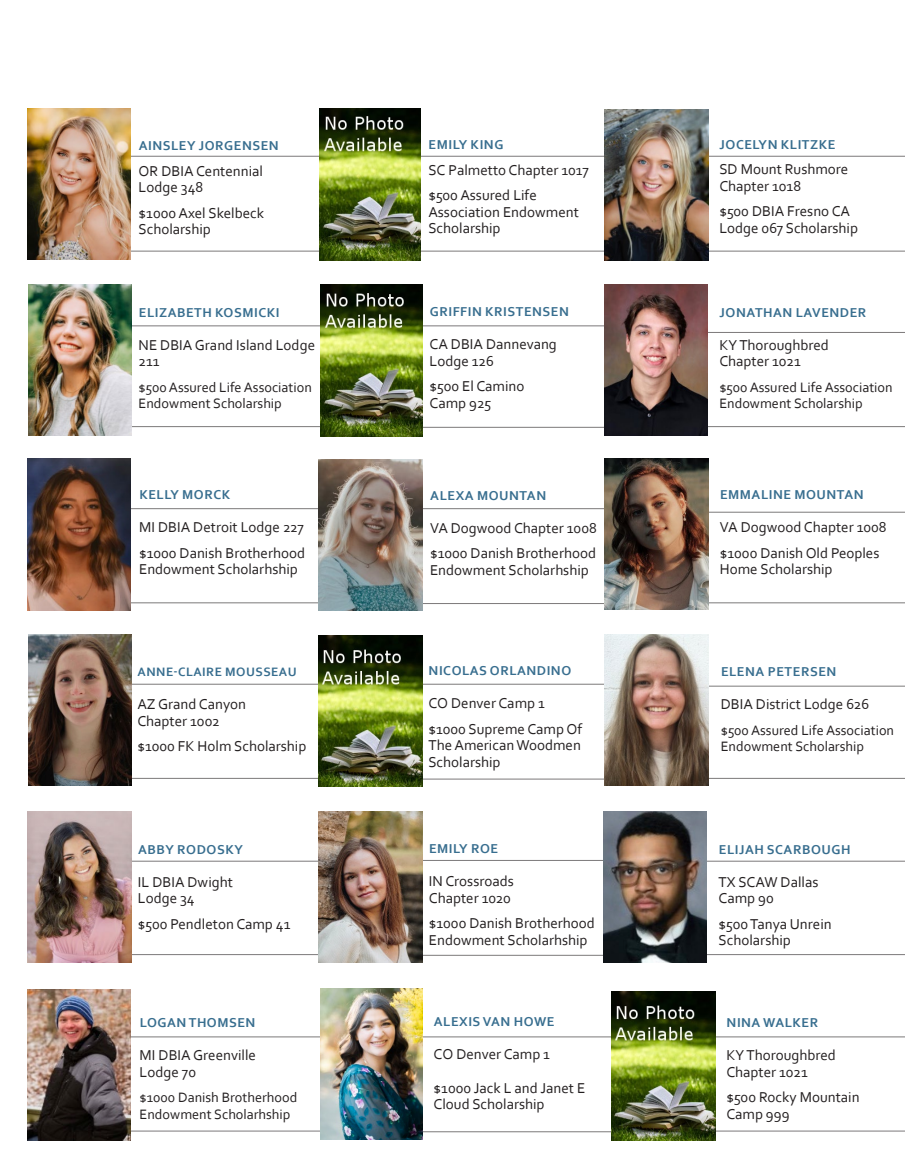
<style>
.page{position:relative;width:905px;height:1175px;background:#fff}
.page>*{position:absolute;margin:0;border:0;box-sizing:border-box;transform-origin:0 0}
.t1{font:15px/16.5px "Corbel";color:#231f20}
.t2{font:14.25px/16.5px "Corbel";color:#231f20}
.t3{font:700 13.5px "Corbel";letter-spacing:.04em;color:#386e8f}
.t4{font:700 12.75px "Corbel";letter-spacing:.04em;color:#386e8f}
</style>
<div class="page">
<svg style="left:708px;top:685px;width:196px;height:93px"></svg>
<img style="left:27px;top:108px;width:104px;height:151px">
<img style="left:28px;top:811px;width:104px;height:151px">
<svg style="left:708px;top:156px;width:196px;height:95px"></svg>
<svg style="left:708px;top:332px;width:196px;height:95px"></svg>
<svg style="left:708px;top:512px;width:196px;height:91px"></svg>
<svg style="left:706px;top:860px;width:198px;height:95px"></svg>
<img style="left:319px;top:635px;width:103px;height:151px">
<img style="left:318px;top:811px;width:104px;height:151px">
<img style="left:28px;top:634px;width:104px;height:152px">
<img style="left:604px;top:634px;width:104px;height:152px">
<img style="left:604px;top:811px;width:102px;height:151px">
<img style="left:319px;top:109px;width:101px;height:151px">
<img style="left:605px;top:109px;width:103px;height:151px">
<img style="left:604px;top:284px;width:104px;height:151px">
<img style="left:604px;top:458px;width:104px;height:152px">
<img style="left:320px;top:285px;width:102px;height:151px">
<img style="left:319px;top:459px;width:103px;height:151px">
<img style="left:27px;top:459px;width:104px;height:151px">
<img style="left:28px;top:284px;width:104px;height:151px">
<svg style="left:715px;top:1036px;width:189px;height:95px"></svg>
<img style="left:320px;top:988px;width:102px;height:151px">
<img style="left:611px;top:991px;width:104px;height:149px">
<img style="left:27px;top:989px;width:104px;height:151px">
<p class="t3" style="left:139px;top:137px;width:141px">AINSLEY JORGENSEN</p>
<p class="t1" style="left:139px;top:162px;width:126px">OR DBIA Centennial<br>Lodge 348</p>
<p class="t1" style="left:139px;top:204px;width:127px">$1000 Axel Skelbeck<br>Scholarship</p>
<p class="t3" style="left:139px;top:304px;width:142px">ELIZABETH KOSMICKI</p>
<p class="t1" style="left:139px;top:336px;width:178px">NE DBIA Grand Island Lodge<br>211</p>
<p class="t2" style="left:139px;top:378px;width:175px">$500 Assured Life Association<br>Endowment Scholarship</p>
<p class="t3" style="left:139px;top:486px;width:92px">KELLY MORCK</p>
<p class="t1" style="left:139px;top:518px;width:166px">MI DBIA Detroit Lodge 227</p>
<p class="t1" style="left:139px;top:544px;width:167px">$1000 Danish Brotherhood<br>Endowment Scholarhship</p>
<p class="t4" style="left:138px;top:664px;width:161px">ANNE-CLAIRE MOUSSEAU</p>
<p class="t1" style="left:137px;top:695px;width:110px">AZ Grand Canyon</p>
<p class="t1" style="left:137px;top:712px;width:84px">Chapter 1002</p>
<p class="t1" style="left:137px;top:737px;width:170px">$1000 FK Holm Scholarship</p>
<p class="t3" style="left:138px;top:841px;width:106px">ABBY RODOSKY</p>
<p class="t1" style="left:138px;top:873px;width:97px">IL DBIA Dwight</p>
<p class="t1" style="left:138px;top:889px;width:58px">Lodge 34</p>
<p class="t1" style="left:138px;top:915px;width:154px">$500 Pendleton Camp 41</p>
<p class="t3" style="left:140px;top:1014px;width:117px">LOGAN THOMSEN</p>
<p class="t1" style="left:140px;top:1046px;width:118px">MI DBIA Greenville</p>
<p class="t1" style="left:140px;top:1063px;width:58px">Lodge 70</p>
<p class="t2" style="left:140px;top:1088px;width:159px">$1000 Danish Brotherhood<br>Endowment Scholarhship</p>
<p class="t3" style="left:428px;top:136px;width:76px">EMILY KING</p>
<p class="t1" style="left:428px;top:161px;width:162px">SC Palmetto Chapter 1017</p>
<p class="t1" style="left:428px;top:187px;width:152px">$500 Assured Life<br>Association Endowment<br>Scholarship</p>
<p class="t3" style="left:430px;top:303px;width:141px">GRIFFIN KRISTENSEN</p>
<p class="t1" style="left:429px;top:335px;width:129px">CA DBIA Dannevang<br>Lodge 126</p>
<p class="t1" style="left:429px;top:377px;width:96px">$500 El Camino</p>
<p class="t1" style="left:429px;top:394px;width:63px">Camp 925</p>
<p class="t3" style="left:430px;top:487px;width:117px">ALEXA MOUNTAN</p>
<p class="t1" style="left:430px;top:519px;width:168px">VA Dogwood Chapter 1008</p>
<p class="t1" style="left:430px;top:544px;width:167px">$1000 Danish Brotherhood<br>Endowment Scholarhship</p>
<p class="t3" style="left:428px;top:662px;width:144px">NICOLAS ORLANDINO</p>
<p class="t1" style="left:428px;top:694px;width:118px">CO Denver Camp 1</p>
<p class="t1" style="left:428px;top:720px;width:155px;text-align:justify">$1000 Supreme Camp Of The American Woodmen Scholarship</p>
<p class="t3" style="left:429px;top:840px;width:71px">EMILY ROE</p>
<p class="t1" style="left:429px;top:872px;width:86px">IN Crossroads</p>
<p class="t1" style="left:429px;top:889px;width:84px">Chapter 1020</p>
<p class="t1" style="left:429px;top:914px;width:167px">$1000 Danish Brotherhood<br>Endowment Scholarhship</p>
<p class="t3" style="left:434px;top:1013px;width:122px">ALEXIS VAN HOWE</p>
<p class="t1" style="left:433px;top:1045px;width:118px">CO Denver Camp 1</p>
<p class="t1" style="left:433px;top:1078px;width:153px">$1000 Jack L and Janet E<br>Cloud Scholarship</p>
<p class="t3" style="left:719px;top:136px;width:117px">JOCELYN KLITZKE</p>
<p class="t1" style="left:719px;top:161px;width:130px">SD Mount Rushmore<br>Chapter 1018</p>
<p class="t1" style="left:719px;top:203px;width:140px">$500 DBIA Fresno CA<br>Lodge 067 Scholarship</p>
<p class="t3" style="left:719px;top:304px;width:148px">JONATHAN LAVENDER</p>
<p class="t1" style="left:719px;top:336px;width:111px">KY Thoroughbred</p>
<p class="t1" style="left:719px;top:353px;width:83px">Chapter 1021</p>
<p class="t2" style="left:719px;top:378px;width:175px">$500 Assured Life Association<br>Endowment Scholarship</p>
<p class="t3" style="left:720px;top:486px;width:145px">EMMALINE MOUNTAN</p>
<p class="t1" style="left:719px;top:518px;width:168px">VA Dogwood Chapter 1008</p>
<p class="t1" style="left:719px;top:544px;width:161px">$1000 Danish Old Peoples<br>Home Scholarship</p>
<p class="t3" style="left:721px;top:663px;width:117px">ELENA PETERSEN</p>
<p class="t1" style="left:720px;top:695px;width:150px">DBIA District Lodge 626</p>
<p class="t2" style="left:720px;top:721px;width:175px">$500 Assured Life Association<br>Endowment Scholarship</p>
<p class="t3" style="left:719px;top:841px;width:133px">ELIJAH SCARBOUGH</p>
<p class="t1" style="left:718px;top:873px;width:101px">TX SCAW Dallas</p>
<p class="t1" style="left:718px;top:889px;width:57px">Camp 90</p>
<p class="t1" style="left:718px;top:915px;width:115px">$500 Tanya Unrein<br>Scholarship</p>
<p class="t3" style="left:726px;top:1014px;width:93px">NINA WALKER</p>
<p class="t1" style="left:726px;top:1046px;width:111px">KY Thoroughbred</p>
<p class="t1" style="left:726px;top:1063px;width:83px">Chapter 1021</p>
<p class="t1" style="left:726px;top:1088px;width:135px">$500 Rocky Mountain<br>Camp 999</p>
</div>
